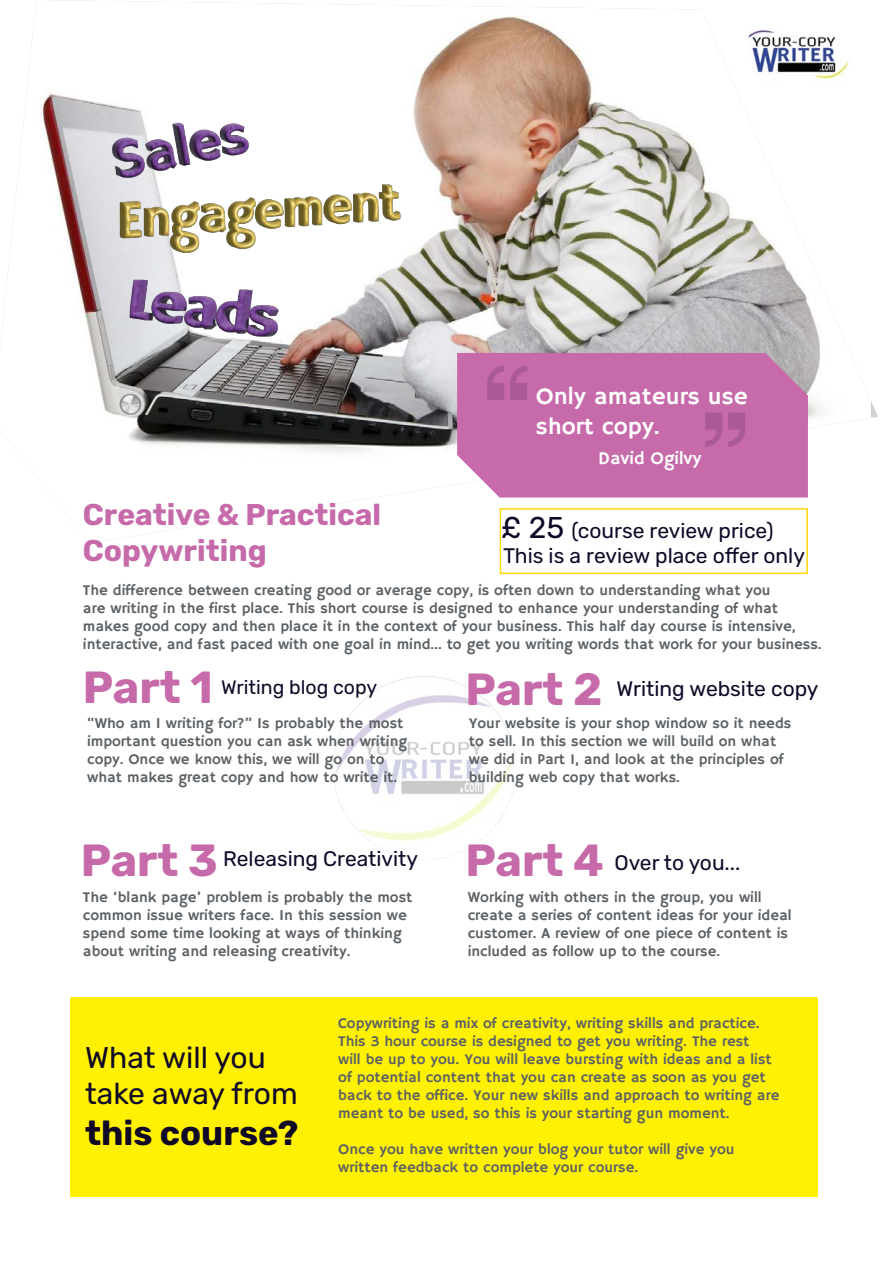
<style>
.page{position:relative;width:893px;height:1263px;background:#fff}
.page>*{position:absolute;margin:0;border:0;box-sizing:border-box;transform-origin:0 0}
.t1{font:700 45px "Rubik";color:#c66aaa}
.t2{font:700 34.5px "Rubik";color:#100827}
.t3{font:700 30px/36px "Rubik";color:#c66aaa}
.t4{font:30px/36px "Rubik";color:#100827}
.t5{font:24px/30px "Hammersmith One";color:#fff}
.t6{font:21px "Rubik";color:#100827}
.t7{font:19.5px "Rubik";color:#100827}
.t8{font:18px "Hammersmith One";color:#fff}
.t9{font:15px/18px "Hammersmith One";color:#5c6165}
.s1{font-size:30px}
</style>
<div class="page">
<div style="left:70px;top:997px;width:747px;height:200px;background:#fff101"></div>
<img style="left:0;top:0;width:871px;height:543px">
<div style="left:457px;top:353px;width:351px;height:144px;background:#c66aaa"></div>
<svg style="left:728px;top:412px;width:17px;height:35px"></svg>
<svg style="left:705px;top:412px;width:17px;height:35px"></svg>
<svg style="left:487px;top:366px;width:17px;height:34px"></svg>
<svg style="left:510px;top:366px;width:17px;height:34px"></svg>
<img style="left:333px;top:676px;width:182px;height:183px">
<div style="left:500px;top:508px;width:308px;height:66px;border:2px solid #ffd80a"></div>
<img style="left:130px;top:280px;width:149px;height:57px">
<img style="left:113px;top:122px;width:136px;height:55px">
<img style="left:119px;top:185px;width:282px;height:67px">
<p class="t3" style="left:83px;top:497px;width:300px">Creative &amp; Practical<br>Copywriting</p>
<p class="t5" style="left:536px;top:383px;width:214px">Only amateurs use short copy.</p>
<p class="t8" style="left:598px;top:448px;width:105px">David Ogilvy</p>
<p class="t6" style="left:501px;top:518px;width:274px"><span class="s1">£ 25</span> (course review price)</p>
<p class="t6" style="left:503px;top:544px;width:303px">This is a review place offer only</p>
<p class="t9" style="left:83px;top:582px;width:740px">The difference between creating good or average copy, is often down to understanding what you<br>are writing in the first place. This short course is designed to enhance your understanding of what makes good copy and then place it in the context of your business. This half day course is intensive, interactive, and fast paced with one goal in mind... to get you writing words that work for your business.</p>
<p class="t1" style="left:83px;top:661px;width:131px">Part 1</p>
<p class="t6" style="left:617px;top:677px;width:203px">Writing website copy</p>
<p class="t9" style="left:87px;top:715px;width:322px">“Who am I writing for?” Is probably the most important question you can ask when writing copy. Once we know this, we will go on to what makes great copy and how to write it.</p>
<p class="t1" style="left:466px;top:663px;width:138px">Part 2</p>
<p class="t9" style="left:469px;top:715px;width:324px">Your website is your shop window so it needs to sell. In this section we will build on what we did in Part 1, and look at the principles of building web copy that works.</p>
<p class="t7" style="left:221px;top:676px;width:157px">Writing blog copy</p>
<p class="t1" style="left:81px;top:834px;width:139px">Part 3</p>
<p class="t6" style="left:614px;top:851px;width:128px">Over to you...</p>
<p class="t9" style="left:83px;top:889px;width:331px">The ‘blank page’ problem is probably the most common issue writers face. In this session we spend some time looking at ways of thinking about writing and releasing creativity.</p>
<p class="t1" style="left:466px;top:834px;width:140px">Part 4</p>
<p class="t9" style="left:468px;top:889px;width:325px">Working with others in the group, you will create a series of content ideas for your ideal customer. A review of one piece of content is included as follow up to the course.</p>
<p class="t6" style="left:223px;top:847px;width:196px">Releasing Creativity</p>
<p class="t4" style="left:85px;top:1040px;width:214px">What will you take away from</p>
<p class="t2" style="left:85px;top:1113px;width:215px">this course?</p>
<p class="t9" style="left:338px;top:1014px;width:443px">Copywriting is a mix of creativity, writing skills and practice.<br>This 3 hour course is designed to get you writing. The rest<br>will be up to you. You will leave bursting with ideas and a list of potential content that you can create as soon as you get back to the office. Your new skills and approach to writing are meant to be used, so this is your starting gun moment.</p>
<p class="t9" style="left:338px;top:1140px;width:398px">Once you have written your blog your tutor will give you written feedback to complete your course.</p>
</div>
